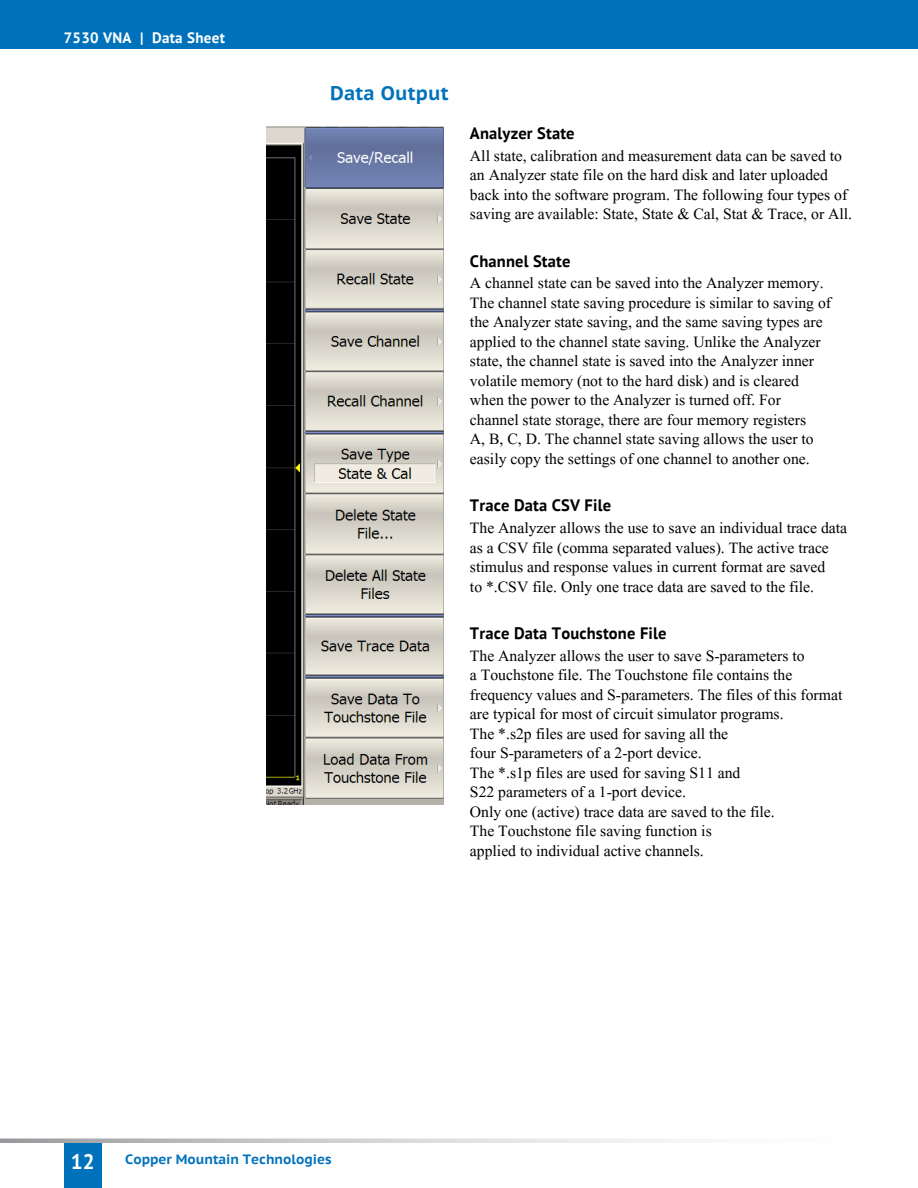
<style>
.page{position:relative;width:918px;height:1188px;background:#fff}
.page>*{position:absolute;margin:0;border:0;box-sizing:border-box;transform-origin:0 0}
.t1{font:700 21px "PT Sans";color:#fff}
.t2{font:19.5px/19.5px "Aparajita";color:#000}
.t3{font:700 19.5px "PT Sans Caption";letter-spacing:.01em;color:#0072bb}
.t4{font:700 16.5px "PT Sans";letter-spacing:.01em;color:#000}
.t5{font:700 15px "PT Sans";letter-spacing:.02em;color:#fff}
.t6{font:700 13.5px "PT Sans Caption";color:#0072bb}
</style>
<div class="page">
<div style="left:64px;top:1143px;width:38px;height:45px;background:#0072bb"></div>
<svg style="left:0;top:1138px;width:672px;height:5px;background:#d1d2d3"></svg>
<div style="left:0;top:0;width:918px;height:35px;background:#0072bb"></div>
<div style="left:0;top:27px;width:918px;height:22px;background:#0072bb"></div>
<img style="left:267px;top:126px;width:176px;height:679px">
<p class="t5" style="left:64px;top:30px;width:163px">7530 VNA | Data Sheet</p>
<p class="t3" style="left:330px;top:83px;width:120px">Data Output</p>
<p class="t4" style="left:470px;top:124px;width:106px">Analyzer State</p>
<p class="t2" style="left:470px;top:148px;width:384px">All state, calibration and measurement data can be saved to an Analyzer state file on the hard disk and later uploaded back into the software program. The following four types of saving are available: State, State &amp; Cal, Stat &amp; Trace, or All.</p>
<p class="t4" style="left:470px;top:252px;width:102px">Channel State</p>
<p class="t2" style="left:470px;top:275px;width:363px">A channel state can be saved into the Analyzer memory.<br>The channel state saving procedure is similar to saving of the Analyzer state saving, and the same saving types are applied to the channel state saving. Unlike the Analyzer state, the channel state is saved into the Analyzer inner volatile memory (not to the hard disk) and is cleared when the power to the Analyzer is turned off. For channel state storage, there are four memory registers<br>A, B, C, D. The channel state saving allows the user to easily copy the settings of one channel to another one.</p>
<p class="t4" style="left:470px;top:497px;width:143px">Trace Data CSV File</p>
<p class="t2" style="left:470px;top:520px;width:379px">The Analyzer allows the use to save an individual trace data as a CSV file (comma separated values). The active trace stimulus and response values in current format are saved<br>to *.CSV file. Only one trace data are saved to the file.</p>
<p class="t4" style="left:470px;top:625px;width:198px">Trace Data Touchstone File</p>
<p class="t2" style="left:470px;top:648px;width:374px">The Analyzer allows the user to save S-parameters to<br>a Touchstone file. The Touchstone file contains the frequency values and S-parameters. The files of this format are typical for most of circuit simulator programs.<br>The *.s2p files are used for saving all the<br>four S-parameters of a 2-port device.<br>The *.s1p files are used for saving S11 and<br>S22 parameters of a 1-port device.<br>Only one (active) trace data are saved to the file.<br>The Touchstone file saving function is<br>applied to individual active channels.</p>
<p class="t1" style="left:71px;top:1151px;width:25px">12</p>
<p class="t6" style="left:125px;top:1153px;width:208px">Copper Mountain Technologies</p>
</div>
